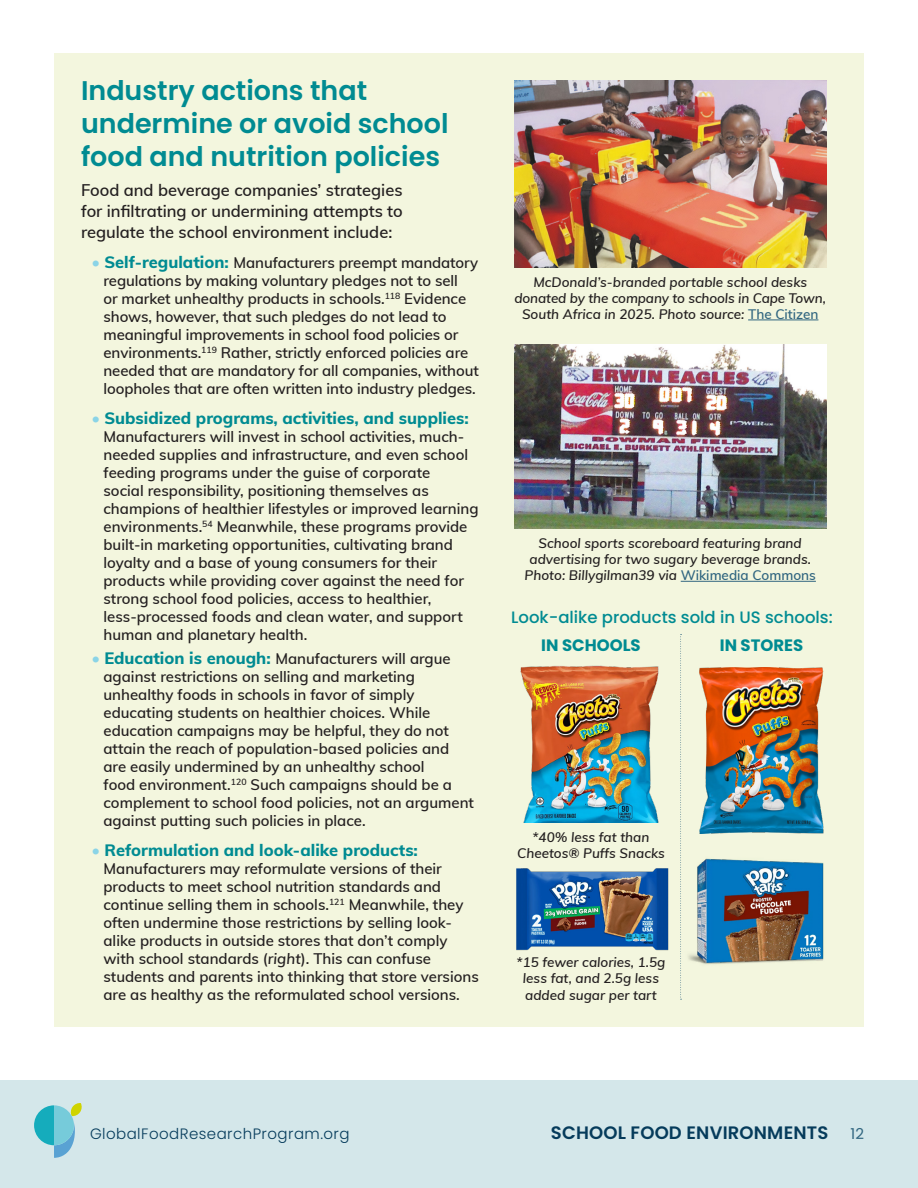
<style>
.page{position:relative;width:918px;height:1188px;background:#fff}
.page>*{position:absolute;margin:0;border:0;box-sizing:border-box;transform-origin:0 0}
.t1{font:600 27px/33px "Poppins";color:#008b92}
.t2{font:600 18px "Poppins";letter-spacing:.01em;color:#053b5b}
.t3{font:600 16.5px/21px "Muli";color:#231f20;text-align:justify}
.t4{font:800 16.5px "Muli";color:#008b92}
.t5{font:500 16.5px "Poppins";color:#008b92}
.t6{font:700 16.5px "Poppins";color:#008b92}
.t7{font:600 15px/18px "Muli";color:#231f20}
.t8{font:300 15px "Poppins";letter-spacing:.03em;color:#053b5b}
.t9{font:italic 600 13.5px/16.2px "Muli";color:#231f20;text-align:center}
.s1{font-weight:700;font-size:16.5px;color:#8ad4e7}
.s2{font-weight:800;font-size:16.5px;color:#008b92}
.s3{font-weight:700;color:#8ad4e7}
.s4{font-style:italic}
.s5{font-style:normal;color:#316680}
.s6{font-weight:400;font-size:15px;color:#316680}
</style>
<div class="page">
<div style="left:0;top:1080px;width:918px;height:108px;background:#d4e7ea"></div>
<svg style="left:34px;top:1103px;width:48px;height:55px"></svg>
<div style="left:54px;top:53px;width:810px;height:974px;background:#f3f6de"></div>
<hr style="left:748px;top:320px;width:70px;height:1px;background:#316680">
<img style="left:514px;top:81px;width:312px;height:186px">
<hr style="left:681px;top:581px;width:135px;height:1px;background:#316680">
<img style="left:514px;top:345px;width:312px;height:183px">
<img style="left:699px;top:667px;width:125px;height:167px">
<img style="left:520px;top:665px;width:139px;height:157px">
<svg style="left:680px;top:634px;width:2px;height:366px"></svg>
<img style="left:688px;top:858px;width:136px;height:106px">
<img style="left:516px;top:868px;width:153px;height:83px">
<h2 class="t1" style="left:81px;top:74px;width:369px">Industry actions that undermine or avoid school food and nutrition policies</h2>
<p class="t3" style="left:81px;top:178px;width:323px">Food and beverage companies’ strategies for infiltrating or undermining attempts to regulate the school environment include:</p>
<p class="t7" style="left:104px;top:252px;width:377px;text-indent:-12px"><span class="s1">•</span> <span class="s2">Self-regulation:</span> Manufacturers preempt mandatory regulations by making voluntary pledges not to sell<br>or market unhealthy products in schools.<sup>118</sup> Evidence shows, however, that such pledges do not lead to meaningful improvements in school food policies or environments.<sup>119</sup> Rather, strictly enforced policies are needed that are mandatory for all companies, without loopholes that are often written into industry pledges.</p>
<p class="t4" style="left:92px;top:406px;width:379px"><span class="s3">•</span> Subsidized programs, activities, and supplies:</p>
<p class="t7" style="left:104px;top:426px;width:377px">Manufacturers will invest in school activities, much&shy;needed supplies and infrastructure, and even school feeding programs under the guise of corporate<br>social responsibility, positioning themselves as champions of healthier lifestyles or improved learning environments.<sup>54</sup> Meanwhile, these programs provide built-in marketing opportunities, cultivating brand loyalty and a base of young consumers for their products while providing cover against the need for strong school food policies, access to healthier, less-processed foods and clean water, and support human and planetary health.</p>
<p class="t7" style="left:104px;top:648px;width:372px;text-indent:-12px"><span class="s1">•</span> <span class="s2">Education is enough:</span> Manufacturers will argue against restrictions on selling and marketing unhealthy foods in schools in favor of simply educating students on healthier choices. While education campaigns may be helpful, they do not attain the reach of population-based policies and are easily undermined by an unhealthy school<br>food environment.<sup>120</sup> Such campaigns should be a complement to school food policies, not an argument against putting such policies in place.</p>
<p class="t4" style="left:92px;top:838px;width:328px"><span class="s3">•</span> Reformulation and look-alike products:</p>
<p class="t7" style="left:104px;top:858px;width:377px">Manufacturers may reformulate versions of their products to meet school nutrition standards and continue selling them in schools.<sup>121</sup> Meanwhile, they often undermine those restrictions by selling look&shy;alike products in outside stores that don’t comply with school standards (<span class="s4">right</span>). This can confuse students and parents into thinking that store versions are as healthy as the reformulated school versions.</p>
<h2 class="t9" style="left:514px;top:273px;width:313px">McDonald’s-branded portable school desks donated by the company to schools in Cape Town,<br>South Africa in 2025. Photo source: <span class="s5">The Citizen</span></h2>
<h2 class="t9" style="left:525px;top:534px;width:293px">School sports scoreboard featuring brand advertising for two sugary beverage brands.<br>Photo: Billygilman39 via <span class="s5">Wikimedia Commons</span></h2>
<h3 class="t5" style="left:511px;top:608px;width:323px">Look-alike products sold in US schools:</h3>
<h3 class="t6" style="left:541px;top:636px;width:101px">IN SCHOOLS</h3>
<h3 class="t6" style="left:720px;top:636px;width:85px">IN STORES</h3>
<h2 class="t9" style="left:517px;top:828px;width:149px">*40% less fat than<br>Cheetos® Puffs Snacks</h2>
<h2 class="t9" style="left:517px;top:954px;width:150px">*15 fewer calories, 1.5g less fat, and 2.5g less added sugar per tart</h2>
<p class="t8" style="left:90px;top:1125px;width:261px">GlobalFoodResearchProgram.org</p>
<p class="t2" style="left:551px;top:1122px;width:315px">SCHOOL FOOD ENVIRONMENTS <span class="s6">12</span></p>
</div>
